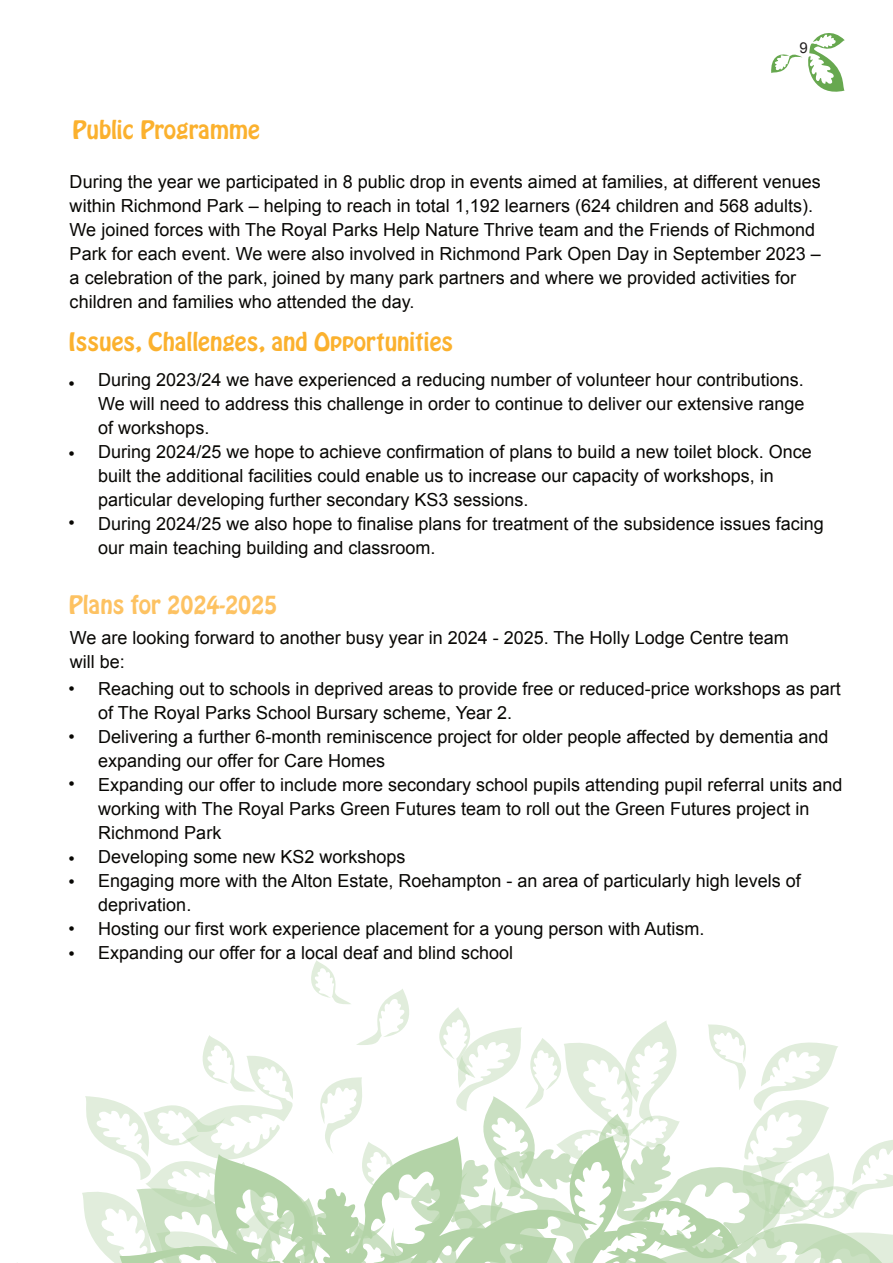
<style>
.page{position:relative;width:893px;height:1263px;background:#fff}
.page>*{position:absolute;margin:0;border:0;box-sizing:border-box;transform-origin:0 0}
.t1{font:22.5px "Hobo Std";color:#fbb12e}
.t2{font:22.5px "Hobo Std";color:#fdc262}
.t3{font:18px/24px "Arial";color:#080704}
.t4{font:15px "Arial";color:#231f20}
</style>
<div class="page">
<svg style="left:771px;top:33px;width:74px;height:59px"></svg>
<svg style="left:82px;top:960px;width:811px;height:303px"></svg>
<p class="t4" style="left:800px;top:43px;width:10px">9</p>
<p class="t1" style="left:72px;top:120px;width:189px">Public Programme</p>
<p class="t3" style="left:70px;top:171px;width:753px">During the year we participated in 8 public drop in events aimed at families, at different venues within Richmond Park – helping to reach in total 1,192 learners (624 children and 568 adults).<br>We joined forces with The Royal Parks Help Nature Thrive team and the Friends of Richmond Park for each event. We were also involved in Richmond Park Open Day in September 2023 – a celebration of the park, joined by many park partners and where we provided activities for children and families who attended the day.</p>
<p class="t1" style="left:69px;top:332px;width:386px">Issues, Challenges, and Opportunities</p>
<p class="t3" style="left:68px;top:373px;width:8px">•</p>
<p class="t3" style="left:68px;top:443px;width:8px">•</p>
<p class="t3" style="left:68px;top:512px;width:8px">•</p>
<p class="t3" style="left:98px;top:369px;width:727px">During 2023/24 we have experienced a reducing number of volunteer hour contributions.<br>We will need to address this challenge in order to continue to deliver our extensive range of workshops.<br>During 2024/25 we hope to achieve confirmation of plans to build a new toilet block. Once built the additional facilities could enable us to increase our capacity of workshops, in particular developing further secondary KS3 sessions.<br>During 2024/25 we also hope to finalise plans for treatment of the subsidence issues facing our main teaching building and classroom.</p>
<p class="t2" style="left:69px;top:595px;width:210px">Plans for 2024-2025</p>
<p class="t3" style="left:70px;top:628px;width:720px">We are looking forward to another busy year in 2024 - 2025. The Holly Lodge Centre team will be:</p>
<p class="t3" style="left:68px;top:678px;width:8px">•</p>
<p class="t3" style="left:68px;top:726px;width:8px">•</p>
<p class="t3" style="left:68px;top:773px;width:8px">•</p>
<p class="t3" style="left:68px;top:849px;width:8px;line-height:22.5px">• •</p>
<p class="t3" style="left:68px;top:918px;width:8px">• •</p>
<p class="t3" style="left:98px;top:678px;width:746px">Reaching out to schools in deprived areas to provide free or reduced-price workshops as part of The Royal Parks School Bursary scheme, Year 2.<br>Delivering a further 6-month reminiscence project for older people affected by dementia and expanding our offer for Care Homes<br>Expanding our offer to include more secondary school pupils attending pupil referral units and working with The Royal Parks Green Futures team to roll out the Green Futures project in Richmond Park<br>Developing some new KS2 workshops<br>Engaging more with the Alton Estate, Roehampton - an area of particularly high levels of deprivation.<br>Hosting our first work experience placement for a young person with Autism.<br>Expanding our offer for a local deaf and blind school</p>
</div>
